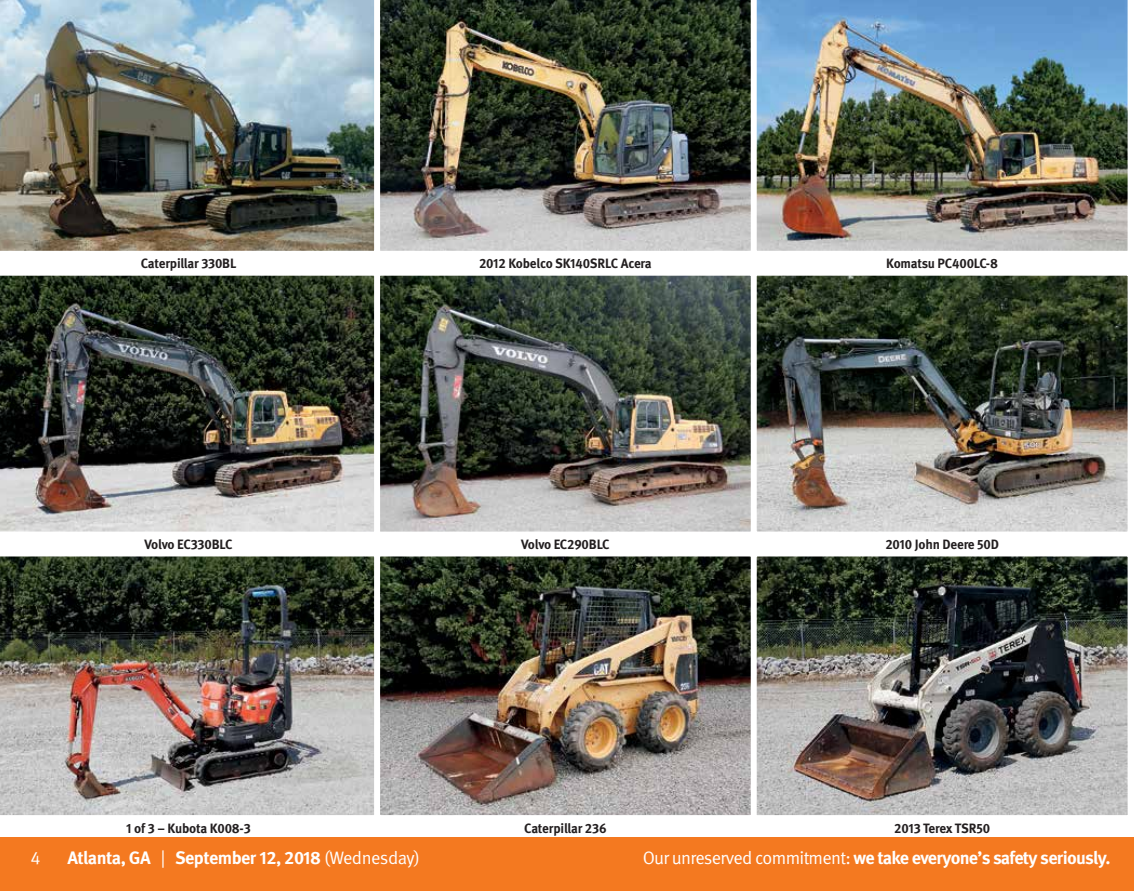
<style>
.page{position:relative;width:1134px;height:891px;background:#fff}
.page>*{position:absolute;margin:0;border:0;box-sizing:border-box;transform-origin:0 0}
.t1{font:700 18px "Meta Pro";letter-spacing:-.04em;color:#fff}
.t2{font:18px "Meta Pro";color:#fff}
.t3{font:700 13.5px "Meta Pro";letter-spacing:-.015em;color:#231f20}
.s1{font-weight:400}
</style>
<div class="page">
<div style="left:0;top:837px;width:1134px;height:54px;background:#f47920"></div>
<img style="left:0;top:0;width:375px;height:251px">
<img style="left:380px;top:0;width:371px;height:251px">
<img style="left:756px;top:0;width:372px;height:251px">
<img style="left:0;top:556px;width:375px;height:259px">
<img style="left:381px;top:557px;width:369px;height:257px">
<div style="left:377px;top:553px;width:377px;height:265px;border:3px solid #fff"></div>
<img style="left:758px;top:557px;width:369px;height:257px">
<div style="left:754px;top:553px;width:377px;height:265px;border:3px solid #fff"></div>
<img style="left:0;top:275px;width:375px;height:257px">
<img style="left:381px;top:277px;width:369px;height:254px">
<div style="left:377px;top:273px;width:377px;height:262px;border:3px solid #fff"></div>
<img style="left:758px;top:277px;width:369px;height:254px">
<div style="left:754px;top:273px;width:377px;height:262px;border:3px solid #fff"></div>
<p class="t3" style="left:141px;top:253px;width:97px">Caterpillar 330BL</p>
<p class="t3" style="left:479px;top:253px;width:174px">2012 Kobelco SK140SRLC Acera</p>
<p class="t3" style="left:886px;top:253px;width:113px">Komatsu PC400LC-8</p>
<p class="t3" style="left:145px;top:534px;width:89px">Volvo EC330BLC</p>
<p class="t3" style="left:521px;top:534px;width:90px">Volvo EC290BLC</p>
<p class="t3" style="left:885px;top:534px;width:115px">2010 John Deere 50D</p>
<p class="t3" style="left:126px;top:817px;width:126px">1 of 3 – Kubota K008-3</p>
<p class="t3" style="left:524px;top:817px;width:84px">Caterpillar 236</p>
<p class="t3" style="left:894px;top:817px;width:97px">2013 Terex TSR50</p>
<h1 class="t2" style="left:31px;top:844px;width:12px">4</h1>
<h1 class="t1" style="left:67px;top:844px;width:354px">Atlanta, GA <span class="s1">|</span> September 12, 2018 <span class="s1">(Wednesday)</span></h1>
<h1 class="t1" style="left:643px;top:844px;width:469px"><span class="s1">Our unreserved commitment:</span> we take everyone’s safety seriously.</h1>
</div>
